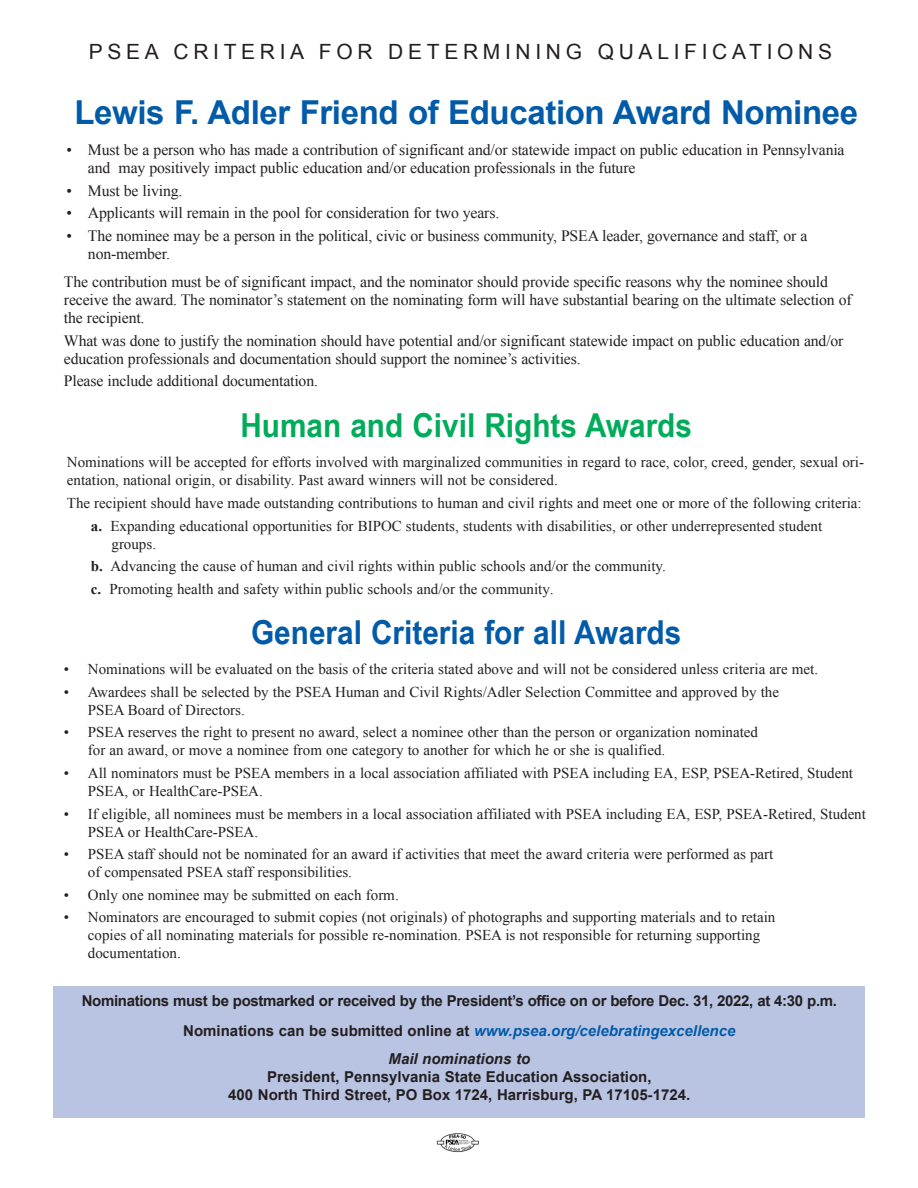
<style>
.page{position:relative;width:918px;height:1188px;background:#fff}
.page>*{position:absolute;margin:0;border:0;box-sizing:border-box;transform-origin:0 0}
.t1{font:700 33px "Arial";letter-spacing:-.01em;color:#015ba9}
.t2{font:700 33px "Arial Narrow";color:#015ba9;scale:1.1 1}
.t3{font:700 33px "Arial Narrow";color:#00ac5a;scale:1.1 1}
.t4{font:21px "Arial";letter-spacing:.22em;color:#231f20}
.t5{font:15.75px/18px "Times New Roman";letter-spacing:-.01em;color:#231f20}
.t6{font:15px/18px "Times New Roman";color:#231f20}
.t7{font:700 15px/30px "Arial";letter-spacing:-.02em;color:#231f20;text-align:center}
.t8{font:700 15px/18px "Arial";color:#231f20;text-align:center}
.t9{font:italic 700 15px "Arial";color:#231f20}
.s1{font-weight:700}
.s2{font-size:15.75px}
.s3{font-style:italic;color:#015ba9}
</style>
<div class="page">
<div style="left:53px;top:986px;width:812px;height:132px;background:#b9c4e3"></div>
<img style="left:436px;top:1133px;width:43px;height:20px">
<h2 class="t4" style="left:89px;top:40px;width:745px">PSEA CRITERIA FOR DETERMINING QUALIFICATIONS</h2>
<h1 class="t1" style="left:74px;top:94px;width:785px">Lewis F. Adler Friend of Education Award Nominee</h1>
<p class="t5" style="left:88px;top:141px;width:758px;text-indent:-22px">• Must be a person who has made a contribution of significant and/or statewide impact on public education in Pennsylvania and may positively impact public education and/or education professionals in the future</p>
<p class="t5" style="left:66px;top:181px;width:118px">• Must be living.</p>
<p class="t5" style="left:66px;top:204px;width:434px">• Applicants will remain in the pool for consideration for two years.</p>
<p class="t5" style="left:88px;top:227px;width:721px;text-indent:-22px">• The nominee may be a person in the political, civic or business community, PSEA leader, governance and staff, or a non-member.</p>
<p class="t5" style="left:64px;top:273px;width:789px">The contribution must be of significant impact, and the nominator should provide specific reasons why the nominee should receive the award. The nominator’s statement on the nominating form will have substantial bearing on the ultimate selection of the recipient.</p>
<p class="t5" style="left:64px;top:332px;width:781px">What was done to justify the nomination should have potential and/or significant statewide impact on public education and/or education professionals and documentation should support the nominee’s activities.</p>
<p class="t5" style="left:64px;top:372px;width:256px">Please include additional documentation.</p>
<h1 class="t3" style="left:240px;top:406px;width:412px">Human and Civil Rights Awards</h1>
<p class="t6" style="left:67px;top:453px;width:799px">Nominations will be accepted for efforts involved with marginalized communities in regard to race, color, creed, gender, sexual ori&shy;entation, national origin, or disability. Past award winners will not be considered.</p>
<p class="t6" style="left:91px;top:492px;width:772px;line-height:22.5px;text-indent:-24px">The recipient should have made outstanding contributions to human and civil rights and meet one or more of the following criteria: <span class="s1">a.</span> Expanding educational opportunities for BIPOC students, students with disabilities, or other underrepresented student</p>
<p class="t6" style="left:91px;top:532px;width:577px;line-height:22.8px;text-indent:21px">groups.<br><span class="s1">b.</span> Advancing the cause of human and civil rights within public schools and/or the community. <span class="s1">c.</span> Promoting health and safety within public schools and/or the community<span class="s2">.</span></p>
<h1 class="t2" style="left:251px;top:613px;width:393px">General Criteria for all Awards</h1>
<p class="t6" style="left:64px;top:660px;width:756px">• Nominations will be evaluated on the basis of the criteria stated above and will not be considered unless criteria are met.</p>
<p class="t6" style="left:88px;top:683px;width:693px;text-indent:-24px">• Awardees shall be selected by the PSEA Human and Civil Rights/Adler Selection Committee and approved by the<br>PSEA Board of Directors.</p>
<p class="t6" style="left:88px;top:723px;width:672px;text-indent:-24px">• PSEA reserves the right to present no award, select a nominee other than the person or organization nominated for an award, or move a nominee from one category to another for which he or she is qualified.</p>
<p class="t6" style="left:88px;top:764px;width:767px;text-indent:-24px">• All nominators must be PSEA members in a local association affiliated with PSEA including EA, ESP, PSEA-Retired, Student<br>PSEA, or HealthCare-PSEA.</p>
<p class="t6" style="left:88px;top:804px;width:780px;text-indent:-24px">• If eligible, all nominees must be members in a local association affiliated with PSEA including EA, ESP, PSEA-Retired, Student<br>PSEA or HealthCare-PSEA.</p>
<p class="t6" style="left:88px;top:845px;width:687px;text-indent:-24px">• PSEA staff should not be nominated for an award if activities that meet the award criteria were performed as part of compensated PSEA staff responsibilities.</p>
<p class="t6" style="left:64px;top:886px;width:336px">• Only one nominee may be submitted on each form.</p>
<p class="t6" style="left:88px;top:908px;width:689px;text-indent:-24px">• Nominators are encouraged to submit copies (not originals) of photographs and supporting materials and to retain copies of all nominating materials for possible re-nomination. PSEA is not responsible for returning supporting documentation.</p>
<p class="t7" style="left:82px;top:986px;width:757px">Nominations must be postmarked or received by the President’s office on or before Dec. 31, 2022, at 4:30 p.m.<br>Nominations can be submitted online at <span class="s3">www.psea.org/celebratingexcellence</span></p>
<p class="t9" style="left:389px;top:1051px;width:143px">Mail nominations to</p>
<p class="t8" style="left:228px;top:1068px;width:464px">President, Pennsylvania State Education Association,<br>400 North Third Street, PO Box 1724, Harrisburg, PA 17105-1724.</p>
</div>
